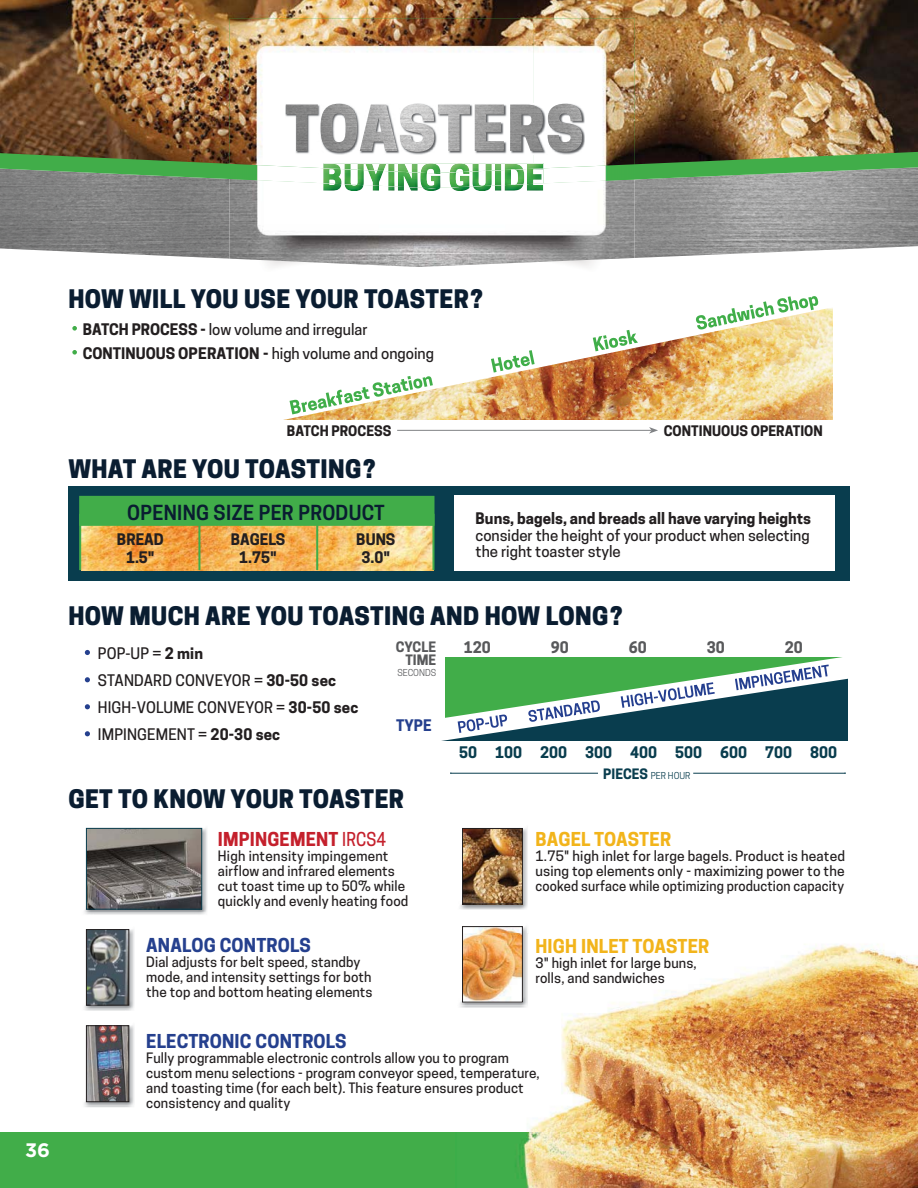
<style>
.page{position:relative;width:918px;height:1188px;background:#fff}
.page>*{position:absolute;margin:0;border:0;box-sizing:border-box;transform-origin:0 0}
.t1{font:800 24px "Cooper Hewitt";letter-spacing:.015em;color:#0a1d31}
.t2{font:600 19.5px "Cooper Hewitt";letter-spacing:.015em;color:#0a1d31}
.t3{font:700 19.5px "Gotham";color:#fff}
.t4{font:700 18px "Cooper Hewitt";letter-spacing:.01em;color:#25408e}
.t5{font:700 18px "Cooper Hewitt";letter-spacing:.01em;color:#f2b41b}
.t6{font:700 18px "Cooper Hewitt";letter-spacing:.01em;color:#c4202c}
.t7{font:500 15px/27px "Cooper Hewitt";color:#231f20}
.t8{font:700 15px/18px "Cooper Hewitt";color:#231f20;text-align:center}
.t9{font:700 15px "Cooper Hewitt";color:#093d4e}
.t10{font:700 15px "Cooper Hewitt";color:#58595b}
.t11{font:700 15px "Cooper Hewitt";color:#25408e}
.t12{font:700 13.65px "Cooper Hewitt";color:#231f20}
.t13{font:500 13.5px/15px "Cooper Hewitt";letter-spacing:.01em;color:#231f20}
.t14{font:700 13.5px/13.5px "Cooper Hewitt";color:#58595b;text-align:right}
.t15{font:9px "Cooper Hewitt";color:#093d4e}
.t16{font:9px "Cooper Hewitt";color:#58595b}
.s1{font-weight:700}
.s2{font-weight:500}
.s3{font-weight:700;font-size:13.5px}
</style>
<div class="page">
<div style="left:0;top:1132px;width:918px;height:56px;background:#41ad49"></div>
<img style="left:0;top:188px;width:918px;height:71px">
<svg style="left:0;top:164px;width:918px;height:24px;background:#729d75"></svg>
<img style="left:0;top:0;width:918px;height:164px">
<img style="left:229px;top:183px;width:406px;height:84px">
<img style="left:229px;top:168px;width:406px;height:15px">
<img style="left:229px;top:19px;width:406px;height:149px">
<img style="left:285px;top:103px;width:300px;height:51px">
<img style="left:286px;top:104px;width:296px;height:48px">
<img style="left:323px;top:188px;width:220px;height:3px">
<img style="left:323px;top:173px;width:220px;height:15px">
<img style="left:323px;top:163px;width:220px;height:10px">
<img style="left:515px;top:944px;width:403px;height:244px">
<img style="left:83px;top:928px;width:51px;height:81px">
<img style="left:88px;top:931px;width:39px;height:72px">
<div style="left:86px;top:929px;width:43px;height:76px;border:1px solid #231f20"></div>
<img style="left:83px;top:1023px;width:51px;height:82px">
<img style="left:88px;top:1028px;width:39px;height:72px">
<div style="left:86px;top:1026px;width:43px;height:76px;border:1px solid #231f20"></div>
<svg style="left:441px;top:657px;width:407px;height:84px"></svg>
<hr style="left:451px;top:773px;width:147px;height:1px;background:#093d4e">
<hr style="left:693px;top:773px;width:152px;height:1px;background:#093d4e">
<img style="left:283px;top:308px;width:550px;height:112px">
<img style="left:290px;top:296px;width:529px;height:118px">
<hr style="left:397px;top:430px;width:255px;height:1px;background:#808285">
<svg style="left:649px;top:427px;width:9px;height:7px"></svg>
<div style="left:68px;top:486px;width:781px;height:95px;background:#093d4e"></div>
<svg style="left:72px;top:326px;width:5px;height:5px"></svg>
<svg style="left:72px;top:350px;width:5px;height:5px"></svg>
<div style="left:454px;top:496px;width:381px;height:75px;background:#fff"></div>
<img style="left:81px;top:526px;width:351px;height:44px">
<div style="left:79px;top:496px;width:356px;height:30px;background:#41ad49"></div>
<hr style="left:79px;top:514px;width:2px;height:56px;background:#41ad49">
<hr style="left:432px;top:514px;width:3px;height:56px;background:#41ad49">
<hr style="left:316px;top:514px;width:2px;height:56px;background:#41ad49">
<hr style="left:198px;top:514px;width:2px;height:56px;background:#41ad49">
<svg style="left:85px;top:650px;width:5px;height:5px"></svg>
<svg style="left:85px;top:677px;width:5px;height:5px"></svg>
<svg style="left:85px;top:704px;width:5px;height:5px"></svg>
<svg style="left:85px;top:731px;width:5px;height:5px"></svg>
<img style="left:83px;top:827px;width:123px;height:86px">
<img style="left:88px;top:830px;width:112px;height:77px">
<div style="left:86px;top:828px;width:116px;height:81px;border:1px solid #093d4e"></div>
<img style="left:459px;top:827px;width:68px;height:81px">
<img style="left:464px;top:830px;width:57px;height:72px">
<div style="left:462px;top:828px;width:61px;height:76px;border:1px solid #231f20"></div>
<img style="left:460px;top:933px;width:68px;height:75px">
<img style="left:460px;top:927px;width:67px;height:79px">
<img style="left:464px;top:928px;width:57px;height:72px">
<div style="left:462px;top:926px;width:61px;height:76px;border:1px solid #231f20"></div>
<h1 class="t1" style="left:68px;top:289px;width:416px">HOW WILL YOU USE YOUR TOASTER?</h1>
<p class="t7" style="left:83px;top:318px;width:353px;line-height:23.9px"><span class="s1">BATCH PROCESS -</span> low volume and irregular<br><span class="s1">CONTINUOUS OPERATION -</span> high volume and ongoing</p>
<h2 class="t3" style="left:25px;top:1143px;width:27px">36</h2>
<p class="t12" style="left:287px;top:425px;width:106px">BATCH PROCESS</p>
<p class="t12" style="left:664px;top:425px;width:161px">CONTINUOUS OPERATION</p>
<h1 class="t1" style="left:68px;top:459px;width:308px">WHAT ARE YOU TOASTING?</h1>
<h2 class="t2" style="left:127px;top:504px;width:259px">OPENING SIZE PER PRODUCT</h2>
<p class="t8" style="left:117px;top:532px;width:48px">BREAD<br>1.5"</p>
<p class="t8" style="left:231px;top:532px;width:56px">BAGELS<br>1.75"</p>
<p class="t8" style="left:356px;top:532px;width:41px">BUNS<br>3.0"</p>
<p class="t8" style="left:476px;top:511px;width:337px">Buns, bagels, and breads all have varying heights</p>
<p class="t7" style="left:476px;top:528px;width:336px;line-height:16.5px">consider the height of your product when selecting the right toaster style</p>
<h1 class="t1" style="left:68px;top:606px;width:555px">HOW MUCH ARE YOU TOASTING AND HOW LONG?</h1>
<p class="t7" style="left:98px;top:641px;width:262px">POP-UP = <span class="s1">2 min<br></span>STANDARD CONVEYOR = <span class="s1">30-50 sec<br></span>HIGH-VOLUME CONVEYOR = <span class="s1">30-50 sec<br></span>IMPINGEMENT = <span class="s1">20-30 sec</span></p>
<p class="t14" style="left:396px;top:641px;width:42px">CYCLE<br>TIME</p>
<p class="t16" style="left:397px;top:669px;width:40px">SECONDS</p>
<p class="t11" style="left:396px;top:719px;width:37px">TYPE</p>
<h1 class="t1" style="left:68px;top:789px;width:337px">GET TO KNOW YOUR TOASTER</h1>
<h3 class="t6" style="left:218px;top:831px;width:170px">IMPINGEMENT <span class="s2">IRCS4</span></h3>
<p class="t13" style="left:218px;top:849px;width:192px">High intensity impingement airflow and infrared elements cut toast time up to 50% while quickly and evenly heating food</p>
<h3 class="t4" style="left:146px;top:937px;width:166px">ANALOG CONTROLS</h3>
<p class="t13" style="left:146px;top:955px;width:228px">Dial adjusts for belt speed, standby mode, and intensity settings for both the top and bottom heating elements</p>
<p class="t10" style="left:464px;top:641px;width:28px">120</p>
<p class="t10" style="left:551px;top:641px;width:19px">90</p>
<p class="t10" style="left:629px;top:641px;width:19px">60</p>
<p class="t10" style="left:707px;top:641px;width:19px">30</p>
<p class="t10" style="left:785px;top:641px;width:19px">20</p>
<p class="t9" style="left:459px;top:746px;width:380px">50 100 200 300 400 500 600 700 800</p>
<p class="t15" style="left:603px;top:772px;width:89px"><span class="s3">PIECES</span> PER HOUR</p>
<h3 class="t5" style="left:536px;top:831px;width:137px">BAGEL TOASTER</h3>
<p class="t13" style="left:536px;top:849px;width:311px;text-align:justify">1.75" high inlet for large bagels. Product is heated using top elements only - maximizing power to the cooked surface while optimizing production capacity</p>
<h3 class="t5" style="left:536px;top:938px;width:175px">HIGH INLET TOASTER</h3>
<p class="t13" style="left:536px;top:956px;width:163px">3" high inlet for large buns, rolls, and sandwiches</p>
<h3 class="t4" style="left:146px;top:1034px;width:202px">ELECTRONIC CONTROLS</h3>
<p class="t13" style="left:146px;top:1052px;width:395px">Fully programmable electronic controls allow you to program custom menu selections - program conveyor speed, temperature, and toasting time (for each belt). This feature ensures product consistency and quality</p>
</div>
